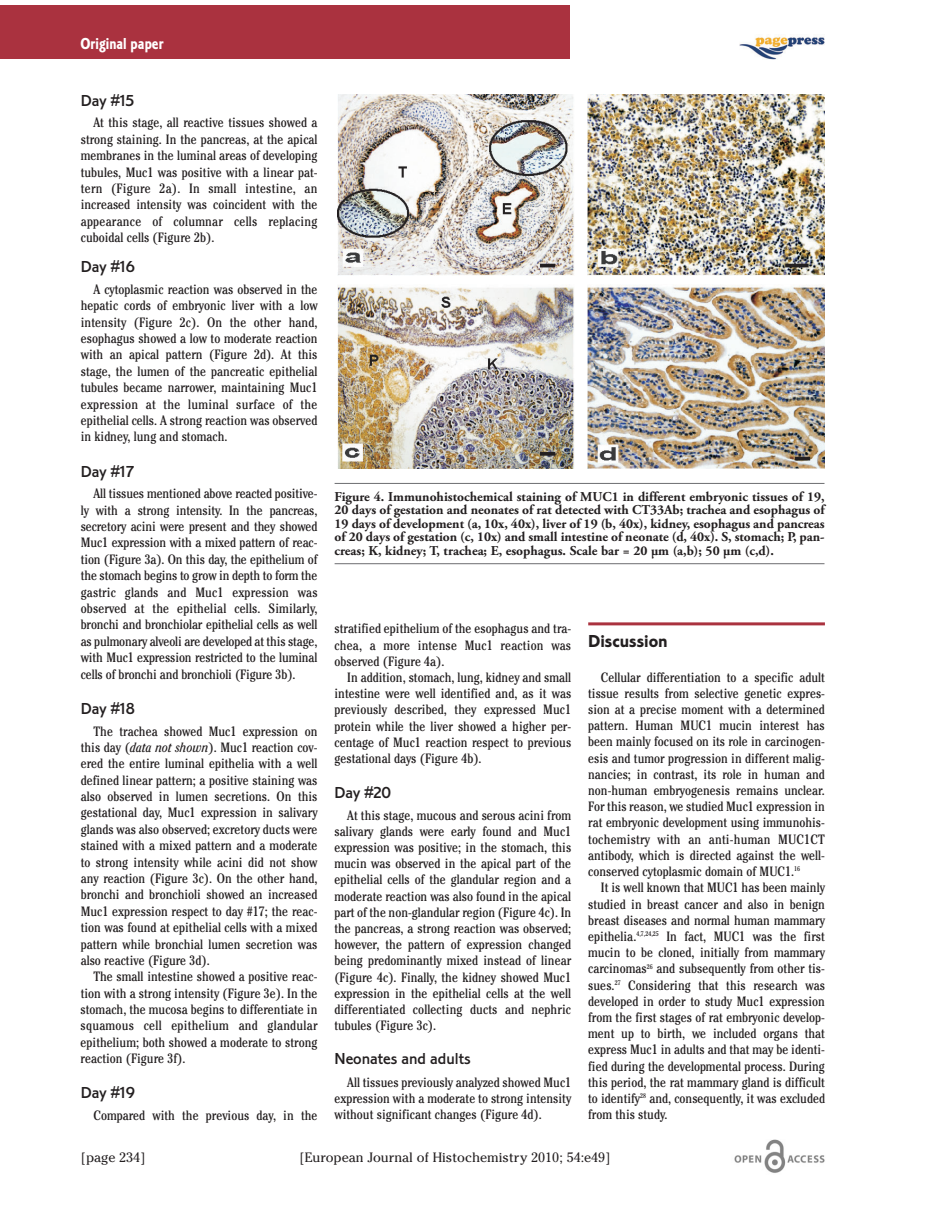
<style>
.page{position:relative;width:927px;height:1225px;background:#fff}
.page>*{position:absolute;margin:0;border:0;box-sizing:border-box;transform-origin:0 0}
.t1{font:18px "Corinthian Bold Plain";color:#231f20}
.t2{font:16.5px "Corinthian Medium Plain";color:#231f20}
.t3{font:16.5px "Corinthian Bold Condensed Plain";color:#fff}
.t4{font:condensed 13.5px/16.2px "Cheltenham";color:#231f20;text-align:justify}
.t5{font:700 13.5px/13.5px "Adobe Garamond Pro";color:#231f20;text-align:justify}
.t6{font:13.5px "Cheltenham";color:#231f20}
.s1{font-family:"Arial"}
.s2{font-style:italic}
</style>
<div class="page">
<div style="left:0;top:6px;width:570px;height:53px;background:#aa323f"></div>
<hr style="left:588px;top:622px;width:237px;height:3px;background:#aa323f">
<img style="left:734px;top:1140px;width:91px;height:33px">
<img style="left:740px;top:36px;width:84px;height:24px">
<img style="left:337px;top:94px;width:488px;height:374px">
<hr style="left:335px;top:483px;width:489px;height:1px;background:#6c6d70">
<hr style="left:335px;top:563px;width:489px;height:1px;background:#6c6d70">
<p class="t3" style="left:80px;top:38px;width:85px">Original paper</p>
<p class="t2" style="left:81px;top:95px;width:55px">Day <span class="s1">#</span>15</p>
<p class="t4" style="left:81px;top:116px;width:238px;text-indent:13px">At this stage, all reactive tissues showed a strong staining. In the pancreas, at the apical membranes in the luminal areas of developing tubules, Muc1 was positive with a linear pat&shy;tern (Figure 2a). In small intestine, an increased intensity was coincident with the appearance of columnar cells replacing cuboidal cells (Figure 2b).</p>
<p class="t2" style="left:81px;top:261px;width:56px">Day <span class="s1">#</span>16</p>
<p class="t4" style="left:81px;top:282px;width:238px;text-indent:13px">A cytoplasmic reaction was observed in the hepatic cords of embryonic liver with a low intensity (Figure 2c). On the other hand, esophagus showed a low to moderate reaction with an apical pattern (Figure 2d). At this stage, the lumen of the pancreatic epithelial tubules became narrower, maintaining Muc1 expression at the luminal surface of the epithelial cells. A strong reaction was observed in kidney, lung and stomach.</p>
<p class="t2" style="left:81px;top:465px;width:55px">Day <span class="s1">#</span>17</p>
<p class="t4" style="left:81px;top:487px;width:238px;text-indent:13px">All tissues mentioned above reacted positive&shy;ly with a strong intensity. In the pancreas, secretory acini were present and they showed Muc1 expression with a mixed pattern of reac&shy;tion (Figure 3a). On this day, the epithelium of the stomach begins to grow in depth to form the gastric glands and Muc1 expression was observed at the epithelial cells. Similarly, bronchi and bronchiolar epithelial cells as well as pulmonary alveoli are developed at this stage, with Muc1 expression restricted to the luminal cells of bronchi and bronchioli (Figure 3b).</p>
<p class="t2" style="left:81px;top:703px;width:56px">Day <span class="s1">#</span>18</p>
<p class="t4" style="left:81px;top:724px;width:238px;text-indent:13px">The trachea showed Muc1 expression on this day (<span class="s2">data not shown</span>). Muc1 reaction cov&shy;ered the entire luminal epithelia with a well defined linear pattern; a positive staining was also observed in lumen secretions. On this gestational day, Muc1 expression in salivary glands was also observed; excretory ducts were stained with a mixed pattern and a moderate to strong intensity while acini did not show any reaction (Figure 3c). On the other hand, bronchi and bronchioli showed an increased Muc1 expression respect to day #17; the reac&shy;tion was found at epithelial cells with a mixed pattern while bronchial lumen secretion was also reactive (Figure 3d).</p>
<p class="t4" style="left:81px;top:969px;width:238px;text-indent:13px">The small intestine showed a positive reac&shy;tion with a strong intensity (Figure 3e). In the stomach, the mucosa begins to differentiate in squamous cell epithelium and glandular epithelium; both showed a moderate to strong reaction (Figure 3f).</p>
<p class="t2" style="left:81px;top:1087px;width:56px">Day <span class="s1">#</span>19</p>
<p class="t4" style="left:94px;top:1108px;width:225px">Compared with the previous day, in the</p>
<p class="t5" style="left:335px;top:491px;width:492px">Figure 4. Immunohistochemical staining of MUC1 in different embryonic tissues of 19, 20 days of gestation and neonates of rat detected with CT33Ab; trachea and esophagus of 19 days of development (a, 10x, 40x), liver of 19 (b, 40x), kidney, esophagus and pancreas of 20 days of gestation (c, 10x) and small intestine of neonate (d, 40x). S, stomach; P, pan&shy;creas; K, kidney; T, trachea; E, esophagus. Scale bar = 20 µm (a,b); 50 µm (c,d).</p>
<p class="t4" style="left:334px;top:622px;width:238px">stratified epithelium of the esophagus and tra&shy;chea, a more intense Muc1 reaction was observed (Figure 4a).</p>
<p class="t4" style="left:334px;top:670px;width:238px;text-indent:13px">In addition, stomach, lung, kidney and small intestine were well identified and, as it was previously described, they expressed Muc1 protein while the liver showed a higher per&shy;centage of Muc1 reaction respect to previous gestational days (Figure 4b).</p>
<p class="t2" style="left:334px;top:787px;width:58px">Day <span class="s1">#</span>20</p>
<p class="t4" style="left:334px;top:808px;width:238px;text-indent:13px">At this stage, mucous and serous acini from salivary glands were early found and Muc1 expression was positive; in the stomach, this mucin was observed in the apical part of the epithelial cells of the glandular region and a moderate reaction was also found in the apical part of the non-glandular region (Figure 4c). In the pancreas, a strong reaction was observed; however, the pattern of expression changed being predominantly mixed instead of linear (Figure 4c). Finally, the kidney showed Muc1 expression in the epithelial cells at the well differentiated collecting ducts and nephric tubules (Figure 3c).</p>
<p class="t2" style="left:334px;top:1053px;width:138px">Neonates and adults</p>
<p class="t4" style="left:334px;top:1075px;width:238px;text-indent:13px">All tissues previously analyzed showed Muc1 expression with a moderate to strong intensity without significant changes (Figure 4d).</p>
<h1 class="t1" style="left:588px;top:634px;width:81px">Discussion</h1>
<p class="t4" style="left:588px;top:670px;width:238px;text-indent:13px">Cellular differentiation to a specific adult tissue results from selective genetic expres&shy;sion at a precise moment with a determined pattern. Human MUC1 mucin interest has been mainly focused on its role in carcinogen&shy;esis and tumor progression in different malig&shy;nancies; in contrast, its role in human and non-human embryogenesis remains unclear.<br>For this reason, we studied Muc1 expression in rat embryonic development using immunohis&shy;tochemistry with an anti-human MUC1CT antibody, which is directed against the well&shy;conserved cytoplasmic domain of MUC1.<sup>16</sup></p>
<p class="t4" style="left:588px;top:881px;width:238px;text-indent:13px">It is well known that MUC1 has been mainly studied in breast cancer and also in benign breast diseases and normal human mammary epithelia.<sup>4,7,24,25</sup> In fact, MUC1 was the first mucin to be cloned, initially from mammary carcinomas<sup>26</sup> and subsequently from other tis&shy;sues.<sup>27</sup> Considering that this research was developed in order to study Muc1 expression from the first stages of rat embryonic develop&shy;ment up to birth, we included organs that express Muc1 in adults and that may be identi&shy;fied during the developmental process. During this period, the rat mammary gland is difficult to identify<sup>28</sup> and, consequently, it was excluded from this study.</p>
<p class="t6" style="left:81px;top:1149px;width:66px">[page 234]</p>
<p class="t6" style="left:299px;top:1149px;width:313px">[European Journal of Histochemistry 2010; 54:e49]</p>
</div>
